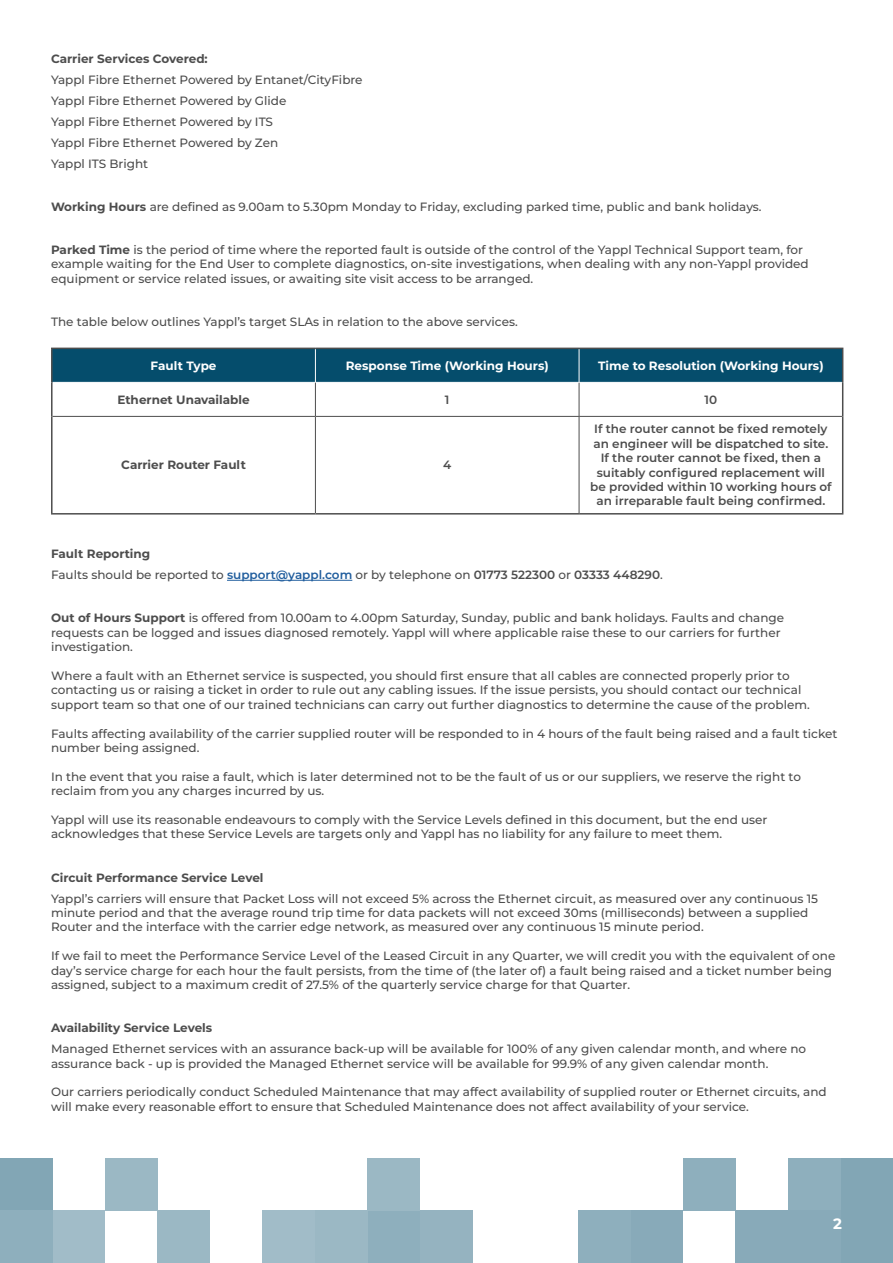
<style>
.page{position:relative;width:893px;height:1263px;background:#fff}
.page>*{position:absolute;margin:0;border:0;box-sizing:border-box;transform-origin:0 0}
.t1{font:700 15px "Montserrat";color:#fff}
.t2{font:500 12px/14.4px "Montserrat";color:#4d4d4d}
.t3{font:600 12px/14.4px "Montserrat";color:#4d4d4d;text-align:center}
.t4{font:700 12px "Montserrat";color:#4d4d4d}
.t5{font:700 12px "Montserrat";color:#fff}
.s1{font-weight:700}
.s2{font-weight:600;color:#215e9e}
.s3{font-weight:600}
</style>
<div class="page">
<div style="left:840px;top:1158px;width:53px;height:52px;background:#82a6b5"></div>
<div style="left:840px;top:1210px;width:53px;height:53px;background:#82a6b5"></div>
<div style="left:105px;top:1158px;width:53px;height:52px;background:#9bb8c4"></div>
<div style="left:0;top:1158px;width:53px;height:52px;background:#82a6b5"></div>
<div style="left:368px;top:1210px;width:52px;height:53px;background:#8eafbd"></div>
<div style="left:53px;top:1210px;width:52px;height:53px;background:#a1bcc8"></div>
<div style="left:788px;top:1158px;width:52px;height:52px;background:#8eafbd"></div>
<div style="left:683px;top:1158px;width:52px;height:52px;background:#8eafbd"></div>
<div style="left:788px;top:1210px;width:52px;height:53px;background:#88aab9"></div>
<div style="left:158px;top:1210px;width:52px;height:53px;background:#9bb8c4"></div>
<div style="left:630px;top:1210px;width:53px;height:53px;background:#88aab9"></div>
<div style="left:263px;top:1210px;width:52px;height:53px;background:#a1bcc8"></div>
<div style="left:315px;top:1210px;width:53px;height:53px;background:#9bb8c4"></div>
<div style="left:0;top:1210px;width:53px;height:53px;background:#8eafbd"></div>
<div style="left:735px;top:1210px;width:53px;height:53px;background:#88aab9"></div>
<div style="left:368px;top:1158px;width:52px;height:52px;background:#9bb8c4"></div>
<div style="left:420px;top:1210px;width:53px;height:53px;background:#95b3c0"></div>
<div style="left:578px;top:1210px;width:52px;height:53px;background:#8eafbd"></div>
<div style="left:53px;top:349px;width:789px;height:33px;background:#054d6c"></div>
<hr style="left:315px;top:383px;width:1px;height:33px;background:#4d4d4d">
<hr style="left:579px;top:383px;width:1px;height:33px;background:#4d4d4d">
<hr style="left:53px;top:416px;width:262px;height:1px;background:#4d4d4d">
<hr style="left:315px;top:416px;width:264px;height:1px;background:#4d4d4d">
<hr style="left:315px;top:417px;width:1px;height:96px;background:#4d4d4d">
<hr style="left:579px;top:416px;width:263px;height:1px;background:#4d4d4d">
<hr style="left:579px;top:417px;width:1px;height:96px;background:#4d4d4d">
<hr style="left:315px;top:349px;width:1px;height:33px;background:#fff">
<hr style="left:579px;top:349px;width:1px;height:33px;background:#fff">
<hr style="left:51px;top:348px;width:264px;height:1px;background:#4d4d4d">
<hr style="left:51px;top:349px;width:2px;height:33px;background:#4d4d4d">
<hr style="left:315px;top:348px;width:264px;height:1px;background:#4d4d4d">
<hr style="left:579px;top:348px;width:264px;height:1px;background:#4d4d4d">
<hr style="left:842px;top:349px;width:1px;height:33px;background:#4d4d4d">
<hr style="left:51px;top:382px;width:2px;height:34px;background:#4d4d4d">
<hr style="left:842px;top:382px;width:1px;height:34px;background:#4d4d4d">
<hr style="left:51px;top:416px;width:2px;height:97px;background:#4d4d4d">
<hr style="left:842px;top:416px;width:1px;height:97px;background:#4d4d4d">
<hr style="left:51px;top:513px;width:264px;height:1px;background:#4d4d4d">
<hr style="left:315px;top:513px;width:264px;height:1px;background:#4d4d4d">
<hr style="left:579px;top:513px;width:264px;height:1px;background:#4d4d4d">
<hr style="left:227px;top:580px;width:125px;height:1px;background:#215e9e">
<p class="t4" style="left:51px;top:50px;width:158px">Carrier Services Covered:</p>
<p class="t2" style="left:51px;top:72px;width:313px">Yappl Fibre Ethernet Powered by Entanet/CityFibre</p>
<p class="t2" style="left:51px;top:93px;width:237px">Yappl Fibre Ethernet Powered by Glide</p>
<p class="t2" style="left:51px;top:114px;width:224px">Yappl Fibre Ethernet Powered by ITS</p>
<p class="t2" style="left:51px;top:135px;width:229px">Yappl Fibre Ethernet Powered by Zen</p>
<p class="t2" style="left:51px;top:156px;width:99px">Yappl ITS Bright</p>
<p class="t2" style="left:51px;top:199px;width:712px"><span class="s1">Working Hours</span> are defined as 9.00am to 5.30pm Monday to Friday, excluding parked time, public and bank holidays.</p>
<p class="t2" style="left:51px;top:242px;width:759px"><span class="s1">Parked Time</span> is the period of time where the reported fault is outside of the control of the Yappl Technical Support team, for example waiting for the End User to complete diagnostics, on-site investigations, when dealing with any non-Yappl provided equipment or service related issues, or awaiting site visit access to be arranged.</p>
<p class="t2" style="left:51px;top:314px;width:468px">The table below outlines Yappl’s target SLAs in relation to the above services.</p>
<p class="t5" style="left:151px;top:357px;width:67px">Fault Type</p>
<p class="t5" style="left:346px;top:357px;width:204px">Response Time (Working Hours)</p>
<p class="t5" style="left:598px;top:357px;width:227px">Time to Resolution (Working Hours)</p>
<p class="t4" style="left:117px;top:391px;width:134px">Ethernet Unavailable</p>
<p class="t3" style="left:445px;top:392px;width:6px">1</p>
<p class="t3" style="left:705px;top:392px;width:14px">10</p>
<p class="t4" style="left:121px;top:456px;width:126px">Carrier Router Fault</p>
<p class="t3" style="left:443px;top:457px;width:10px">4</p>
<p class="t3" style="left:590px;top:421px;width:243px">If the router cannot be fixed remotely an engineer will be dispatched to site.<br>If the router cannot be fixed, then a suitably configured replacement will be provided within 10 working hours of an irreparable fault being confirmed.</p>
<p class="t4" style="left:51px;top:545px;width:101px">Fault Reporting</p>
<p class="t2" style="left:51px;top:567px;width:613px">Faults should be reported to <span class="s2">support@yappl.com</span> or by telephone on <span class="s3">01773 522300</span> or <span class="s3">03333 448290</span>.</p>
<p class="t2" style="left:51px;top:610px;width:735px"><span class="s1">Out of Hours Support</span> is offered from 10.00am to 4.00pm Saturday, Sunday, public and bank holidays. Faults and change</p>
<p class="t2" style="left:51px;top:625px;width:731px">requests can be logged and issues diagnosed remotely. Yappl will where applicable raise these to our carriers for further</p>
<p class="t2" style="left:51px;top:639px;width:83px">investigation.</p>
<p class="t2" style="left:51px;top:668px;width:740px">Where a fault with an Ethernet service is suspected, you should first ensure that all cables are connected properly prior to</p>
<p class="t2" style="left:51px;top:682px;width:752px">contacting us or raising a ticket in order to rule out any cabling issues. If the issue persists, you should contact our technical</p>
<p class="t2" style="left:51px;top:697px;width:760px">support team so that one of our trained technicians can carry out further diagnostics to determine the cause of the problem.</p>
<p class="t2" style="left:51px;top:725px;width:788px">Faults affecting availability of the carrier supplied router will be responded to in 4 hours of the fault being raised and a fault ticket number being assigned.</p>
<p class="t2" style="left:51px;top:769px;width:751px">In the event that you raise a fault, which is later determined not to be the fault of us or our suppliers, we reserve the right to</p>
<p class="t2" style="left:51px;top:783px;width:275px">reclaim from you any charges incurred by us.</p>
<p class="t2" style="left:51px;top:812px;width:718px">Yappl will use its reasonable endeavours to comply with the Service Levels defined in this document, but the end user</p>
<p class="t2" style="left:51px;top:826px;width:673px">acknowledges that these Service Levels are targets only and Yappl has no liability for any failure to meet them.</p>
<p class="t4" style="left:51px;top:868px;width:214px">Circuit Performance Service Level</p>
<p class="t2" style="left:51px;top:890px;width:769px">Yappl’s carriers will ensure that Packet Loss will not exceed 5% across the Ethernet circuit, as measured over any continuous 15 minute period and that the average round trip time for data packets will not exceed 30ms (milliseconds) between a supplied<br>Router and the interface with the carrier edge network, as measured over any continuous 15 minute period.</p>
<p class="t2" style="left:51px;top:948px;width:786px">If we fail to meet the Performance Service Level of the Leased Circuit in any Quarter, we will credit you with the equivalent of one day’s service charge for each hour the fault persists, from the time of (the later of) a fault being raised and a ticket number being assigned, subject to a maximum credit of 27.5% of the quarterly service charge for that Quarter.</p>
<p class="t4" style="left:51px;top:1019px;width:163px">Availability Service Levels</p>
<p class="t2" style="left:51px;top:1041px;width:757px">Managed Ethernet services with an assurance back-up will be available for 100% of any given calendar month, and where no</p>
<p class="t2" style="left:51px;top:1055px;width:719px">assurance back - up is provided the Managed Ethernet service will be available for 99.9% of any given calendar month.</p>
<p class="t2" style="left:51px;top:1084px;width:777px">Our carriers periodically conduct Scheduled Maintenance that may affect availability of supplied router or Ethernet circuits, and will make every reasonable effort to ensure that Scheduled Maintenance does not affect availability of your service.</p>
<p class="t1" style="left:833px;top:1213px;width:10px">2</p>
</div>
